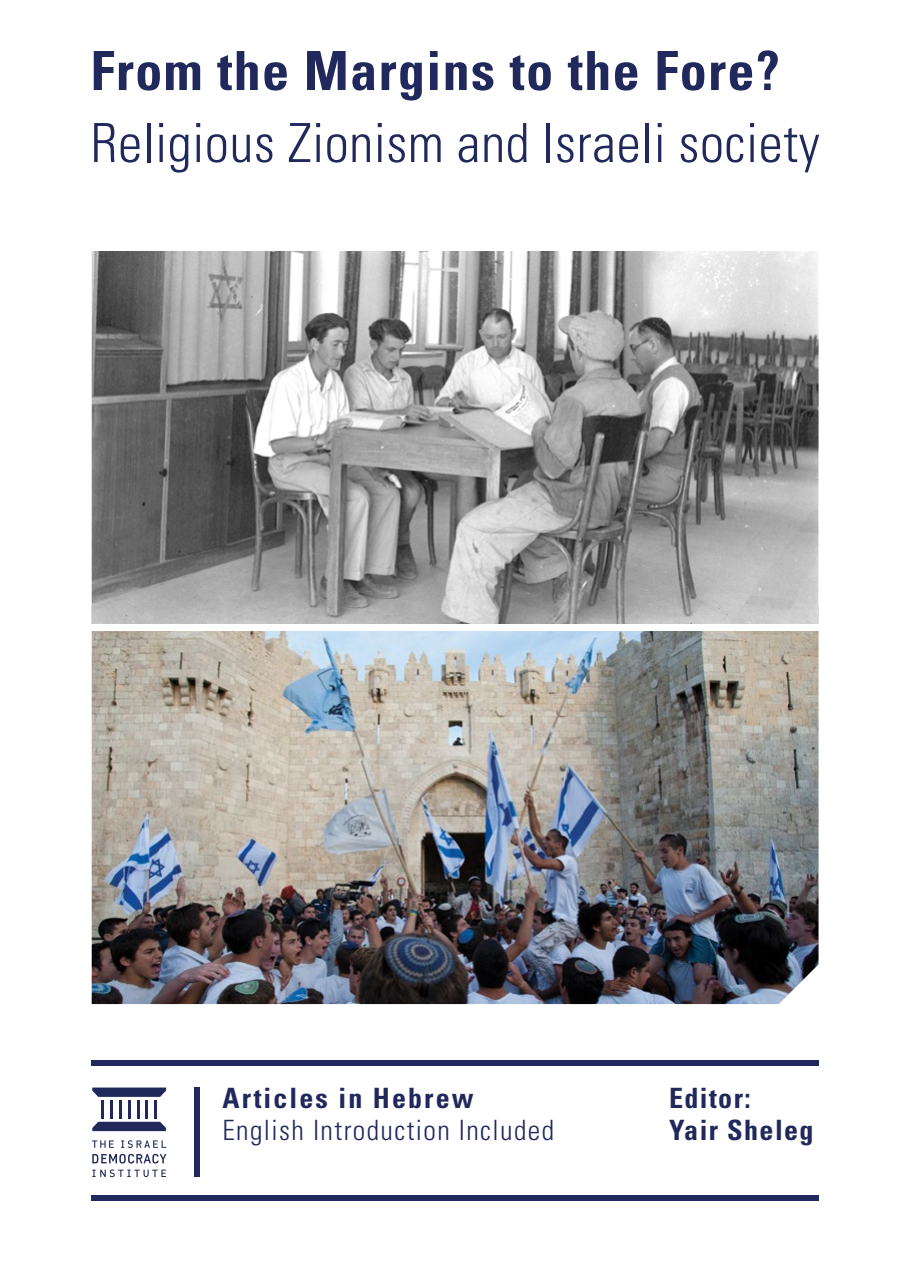
<style>
.page{position:relative;width:908px;height:1262px;background:#fff}
.page>*{position:absolute;margin:0;border:0;box-sizing:border-box;transform-origin:0 0}
.t1{font:300 condensed 54px "Univers";letter-spacing:.01em;color:#20285c}
.t2{font:700 condensed 54px "Univers";letter-spacing:.025em;color:#20285c}
.t3{font:700 condensed 28px/32px "Univers";letter-spacing:.06em;color:#20285c}
.t4{font:300 condensed 28px "Univers";letter-spacing:.05em;color:#20285c}
</style>
<div class="page">
<img style="left:92px;top:631px;width:726px;height:373px">
<img style="left:92px;top:251px;width:726px;height:373px">
<div style="left:91px;top:1195px;width:727px;height:5px;background:#20285c"></div>
<div style="left:91px;top:1060px;width:727px;height:6px;background:#20285c"></div>
<div style="left:194px;top:1087px;width:6px;height:89px;background:#20285c"></div>
<svg style="left:92px;top:1087px;width:74px;height:44px"></svg>
<hr style="left:154px;top:1099px;width:3px;height:19px;background:#20285c">
<hr style="left:145px;top:1099px;width:3px;height:19px;background:#20285c">
<hr style="left:136px;top:1099px;width:3px;height:19px;background:#20285c">
<hr style="left:128px;top:1099px;width:3px;height:19px;background:#20285c">
<hr style="left:119px;top:1099px;width:3px;height:19px;background:#20285c">
<hr style="left:110px;top:1099px;width:3px;height:19px;background:#20285c">
<svg style="left:92px;top:1153px;width:74px;height:10px"></svg>
<svg style="left:92px;top:1140px;width:74px;height:7px"></svg>
<svg style="left:92px;top:1169px;width:74px;height:8px"></svg>
<p class="t2" style="left:90px;top:38px;width:690px">From the Margins to the Fore?</p>
<p class="t1" style="left:90px;top:111px;width:730px">Religious Zionism and Israeli society</p>
<p class="t3" style="left:222px;top:1081px;width:252px">Articles in Hebrew</p>
<p class="t4" style="left:222px;top:1113px;width:333px">English Introduction Included</p>
<p class="t3" style="left:668px;top:1081px;width:146px">Editor:<br>Yair Sheleg</p>
</div>
